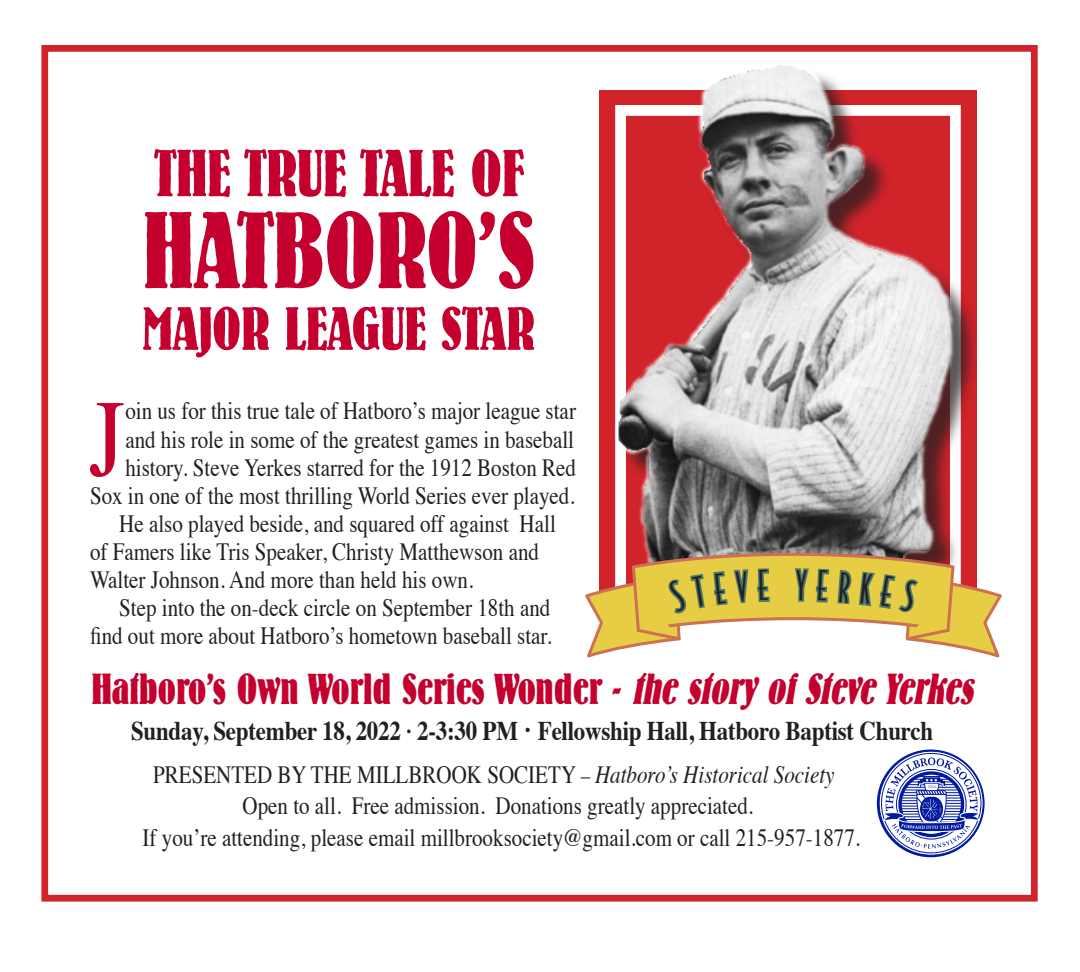
<style>
.page{position:relative;width:1080px;height:972px;background:#fff}
.page>*{position:absolute;margin:0;border:0;box-sizing:border-box;transform-origin:0 0}
.t1{font:109.8px "Times";color:#c5002e;scale:.85 1}
.t2{font:700 condensed 107.1px "Bernhard";color:#c5002e}
.t3{font:700 condensed 65.25px "Bernhard";color:#c5002e}
.t4{font:700 condensed 60.07px "Bernhard";color:#c5002e}
.t5{font:700 condensed 42.75px "Bernhard";color:#c5002e}
.t6{font:700 27px "Times";letter-spacing:-.01em;color:#231f20;scale:.85 1}
.t7{font:24.75px/28.1px "Times";color:#231f20;text-align:right;scale:.85 1}
.s1{font-style:italic}
.s2{font-size:31.5px}
.s3{font-size:22.5px}
</style>
<div class="page">
<div style="left:599px;top:90px;width:378px;height:520px;background:#d1232a"></div>
<div style="left:620px;top:67px;width:360px;height:542px;background:#231f20;opacity:.75"></div>
<img style="left:614px;top:65px;width:349px;height:486px">
<svg style="left:585px;top:551px;width:417px;height:107px"></svg>
<svg style="left:878px;top:751px;width:106px;height:105px"></svg>
<div style="left:875px;top:748px;width:112px;height:111px;border:2px solid #fff;border-radius:50%"></div>
<div style="left:41px;top:45px;width:997px;height:857px;border:7px solid #d1232a"></div>
<svg style="left:631px;top:544px;width:140px;height:98px;background:#c8b263"></svg>
<svg style="left:793px;top:561px;width:162px;height:81px"></svg>
<p class="t3" style="left:154px;top:139px;width:371px">THE TRUE TALE OF</p>
<p class="t2" style="left:143px;top:194px;width:394px">HATBORO’S</p>
<p class="t4" style="left:143px;top:297px;width:394px">MAJOR LEAGUE STAR</p>
<p class="t7" style="left:90px;top:395px;width:573px">oin us for this true tale of Hatboro’s major league star and his role in some of the greatest games in baseball history. Steve Yerkes starred for the 1912 Boston Red Sox in one of the most thrilling World Series ever played.</p>
<p class="t7" style="left:90px;top:507px;width:550px;text-align:left;text-indent:29px">He also played beside, and squared off against Hall of Famers like Tris Speaker, Christy Matthewson and<br>Walter Johnson. And more than held his own.</p>
<p class="t7" style="left:90px;top:592px;width:545px">Step into the on-deck circle on September 18th and find out more about Hatboro’s hometown baseball star.</p>
<p class="t5" style="left:91px;top:667px;width:891px">Hatboro’s Own World Series Wonder - <span class="s1">the story of Steve Yerkes</span></p>
<p class="t6" style="left:131px;top:705px;width:945px">Sunday, September 18, 2022 · 2-3:30 PM <span class="s2">·</span> Fellowship Hall, Hatboro Baptist Church</p>
<p class="t7" style="left:153px;top:758px;width:803px">PRESENTED BY THE MILLBROOK SOCIETY <span class="s3">–</span> <span class="s1">Hatboro’s Historical Society</span></p>
<p class="t7" style="left:243px;top:790px;width:602px">Open to all. Free admission. Donations greatly appreciated.</p>
<p class="t7" style="left:143px;top:821px;width:846px">If you’re attending, please email millbrooksociety@gmail.com or call 215-957-1877.</p>
<p class="t1" style="left:89px;top:336px;width:44px">J</p>
</div>
